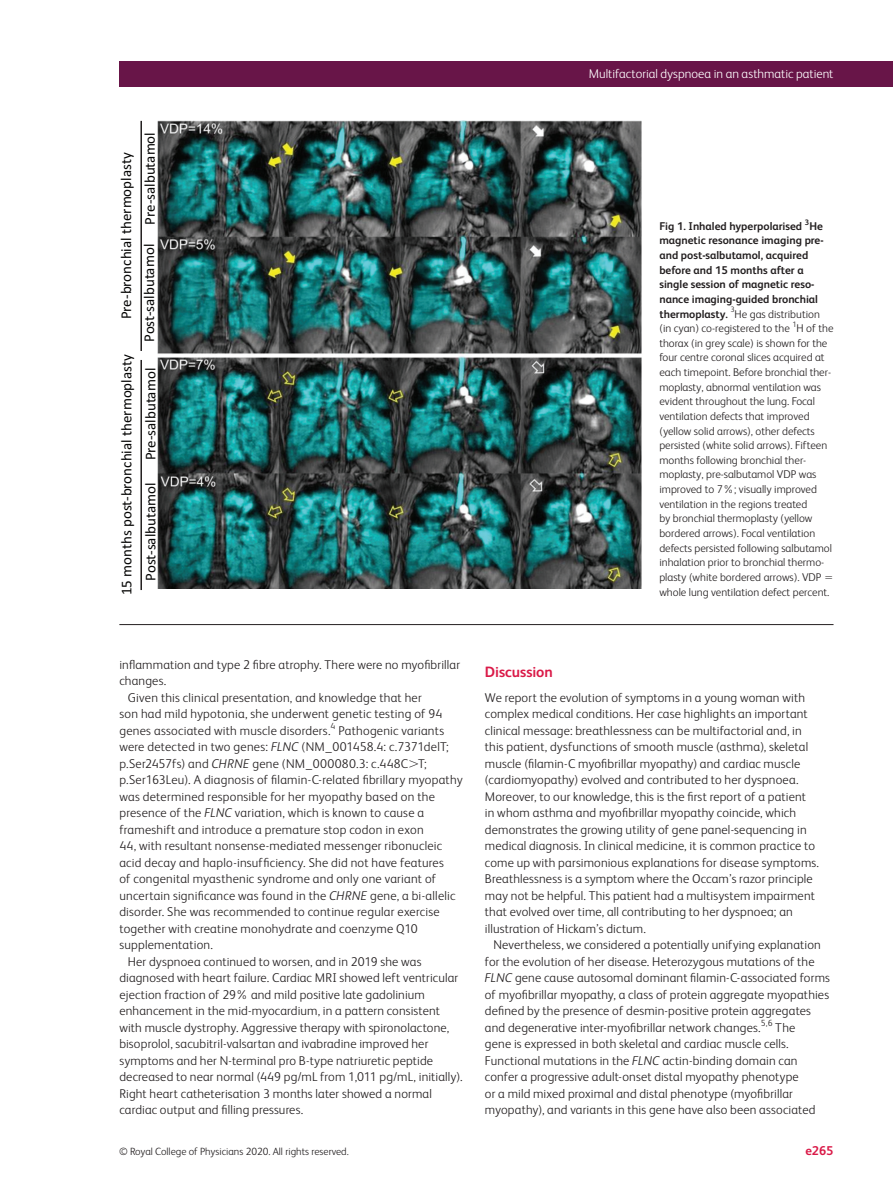
<style>
.page{position:relative;width:893px;height:1191px;background:#fff}
.page>*{position:absolute;margin:0;border:0;box-sizing:border-box;transform-origin:0 0}
.t1{font:15px "Calibri";color:#050504}
.body_H1{font:700 15px "FS Albert";letter-spacing:-.005em;color:#da1a48}
.body_sec_P_Indent{font:300 12.75px/16.5px "FS Albert";letter-spacing:.015em;color:#231f20}
.body_sec_P_noIndent{font:300 12.75px/16.5px "FS Albert";letter-spacing:.01em;color:#231f20}
.t2{font:300 12.75px "FS Albert";color:#fff}
.t3{font:700 12.75px "FS Albert";color:#da1a48}
.fig_caption_P_noInde{font:300 11.25px/14.5px "FS Albert";color:#231f20}
.fig_caption_P_noInde-2{font:700 11.25px/14.7px "FS Albert";color:#231f20}
.t4{font:300 10.5px "FS Albert";color:#231f20}
.fig_caption_P_noInde-3{font:300 7.8px "FS Albert";color:#231f20}
.fig_caption_P_noInde-4{font:700 7.8px "FS Albert";color:#231f20}
.s1{font-style:italic}
</style>
<div class="page">
<div style="left:119px;top:62px;width:774px;height:25px;background:#681548"></div>
<hr style="left:119px;top:624px;width:714px;height:1px;background:#231f20">
<hr style="left:140px;top:121px;width:2px;height:230px;background:#211e1e">
<hr style="left:140px;top:360px;width:2px;height:230px;background:#211e1e">
<img style="left:158px;top:120px;width:483px;height:469px">
<p class="t1" style="left:116px;top:319px;width:168px;rotate:-90deg">Pre-bronchial thermoplasty</p>
<p class="t1" style="left:116px;top:595px;width:242px;rotate:-90deg">15 months post-bronchial thermoplasty</p>
<p class="t1" style="left:139px;top:225px;width:94px;rotate:-90deg">Pre-salbutamol</p>
<p class="t1" style="left:139px;top:342px;width:99px;rotate:-90deg">Post-salbutamol</p>
<p class="t1" style="left:140px;top:460px;width:94px;rotate:-90deg">Pre-salbutamol</p>
<p class="t1" style="left:140px;top:580px;width:99px;rotate:-90deg">Post-salbutamol</p>
<p class="t2" style="left:589px;top:66px;width:246px">Multifactorial dyspnoea in an asthmatic patient</p>
<p class="fig_caption_P_noInde-2" style="left:659px;top:218px;width:144px">Fig 1. Inhaled hyperpolarised</p>
<p class="fig_caption_P_noInde-4" style="left:805px;top:217px;width:6px">3</p>
<p class="fig_caption_P_noInde-2" style="left:659px;top:218px;width:166px;text-indent:150px">He magnetic resonance imaging pre&shy;and post-salbutamol, acquired before and 15 months after a single session of magnetic reso&shy;nance imaging-guided bronchial thermoplasty.</p>
<p class="fig_caption_P_noInde-3" style="left:730px;top:305px;width:6px">3</p>
<p class="fig_caption_P_noInde" style="left:659px;top:306px;width:162px;text-indent:75px">He gas distribution (in cyan) co-registered to the</p>
<p class="fig_caption_P_noInde-3" style="left:792px;top:320px;width:6px">1</p>
<p class="fig_caption_P_noInde" style="left:659px;top:321px;width:176px;text-indent:137px">H of the thorax (in grey scale) is shown for the four centre coronal slices acquired at each timepoint. Before bronchial ther&shy;moplasty, abnormal ventilation was evident throughout the lung. Focal ventilation defects that improved (yellow solid arrows), other defects persisted (white solid arrows). Fifteen months following bronchial ther&shy;moplasty, pre-salbutamol VDP was improved to 7%; visually improved ventilation in the regions treated<br>by bronchial thermoplasty (yellow bordered arrows). Focal ventilation defects persisted following salbutamol inhalation prior to bronchial thermo&shy;plasty (white bordered arrows). VDP whole lung ventilation defect percent.</p>
<p class="body_sec_P_Indent" style="left:119px;top:656px;width:342px">inflammation and type 2 fibre atrophy. There were no myofibrillar changes.</p>
<p class="body_sec_P_Indent" style="left:119px;top:689px;width:345px;text-indent:9px">Given this clinical presentation, and knowledge that her<br>son had mild hypotonia, she underwent genetic testing of 94 genes associated with muscle disorders.<sup>4</sup> Pathogenic variants were detected in two genes: <span class="s1">FLNC</span> (NM_001458.4: c.7371delT; p.Ser2457fs) and <span class="s1">CHRNE</span> gene (NM_000080.3: c.448C T; p.Ser163Leu). A diagnosis of filamin-C-related fibrillary myopathy was determined responsible for her myopathy based on the presence of the <span class="s1">FLNC</span> variation, which is known to cause a frameshift and introduce a premature stop codon in exon<br>44, with resultant nonsense-mediated messenger ribonucleic acid decay and haplo-insufficiency. She did not have features<br>of congenital myasthenic syndrome and only one variant of uncertain significance was found in the <span class="s1">CHRNE</span> gene, a bi-allelic disorder. She was recommended to continue regular exercise together with creatine monohydrate and coenzyme Q10 supplementation.</p>
<p class="body_sec_P_Indent" style="left:119px;top:953px;width:345px;text-indent:9px">Her dyspnoea continued to worsen, and in 2019 she was diagnosed with heart failure. Cardiac MRI showed left ventricular ejection fraction of 29% and mild positive late gadolinium enhancement in the mid-myocardium, in a pattern consistent with muscle dystrophy. Aggressive therapy with spironolactone, bisoprolol, sacubitril-valsartan and ivabradine improved her symptoms and her N-terminal pro B-type natriuretic peptide decreased to near normal (449 pg/mL from 1,011 pg/mL, initially).<br>Right heart catheterisation 3 months later showed a normal cardiac output and filling pressures.</p>
<p class="body_H1" style="left:485px;top:663px;width:69px">Discussion</p>
<p class="body_sec_P_noIndent" style="left:485px;top:689px;width:336px">We report the evolution of symptoms in a young woman with complex medical conditions. Her case highlights an important clinical message: breathlessness can be multifactorial and, in this patient, dysfunctions of smooth muscle (asthma), skeletal muscle (filamin-C myofibrillar myopathy) and cardiac muscle (cardiomyopathy) evolved and contributed to her dyspnoea.<br>Moreover, to our knowledge, this is the first report of a patient<br>in whom asthma and myofibrillar myopathy coincide, which demonstrates the growing utility of gene panel-sequencing in medical diagnosis. In clinical medicine, it is common practice to come up with parsimonious explanations for disease symptoms.<br>Breathlessness is a symptom where the Occam’s razor principle may not be helpful. This patient had a multisystem impairment that evolved over time, all contributing to her dyspnoea; an illustration of Hickam’s dictum.</p>
<p class="body_sec_P_Indent" style="left:485px;top:936px;width:346px;text-indent:9px">Nevertheless, we considered a potentially unifying explanation for the evolution of her disease. Heterozygous mutations of the <span class="s1">FLNC</span> gene cause autosomal dominant filamin-C-associated forms of myofibrillar myopathy, a class of protein aggregate myopathies defined by the presence of desmin-positive protein aggregates and degenerative inter-myofibrillar network changes.<sup>5,6</sup> The<br>gene is expressed in both skeletal and cardiac muscle cells.<br>Functional mutations in the <span class="s1">FLNC</span> actin-binding domain can confer a progressive adult-onset distal myopathy phenotype<br>or a mild mixed proximal and distal phenotype (myofibrillar myopathy), and variants in this gene have also been associated</p>
<p class="t4" style="left:119px;top:1145px;width:231px">© Royal College of Physicians 2020. All rights reserved.</p>
<p class="t3" style="left:805px;top:1143px;width:30px">e265</p>
</div>
